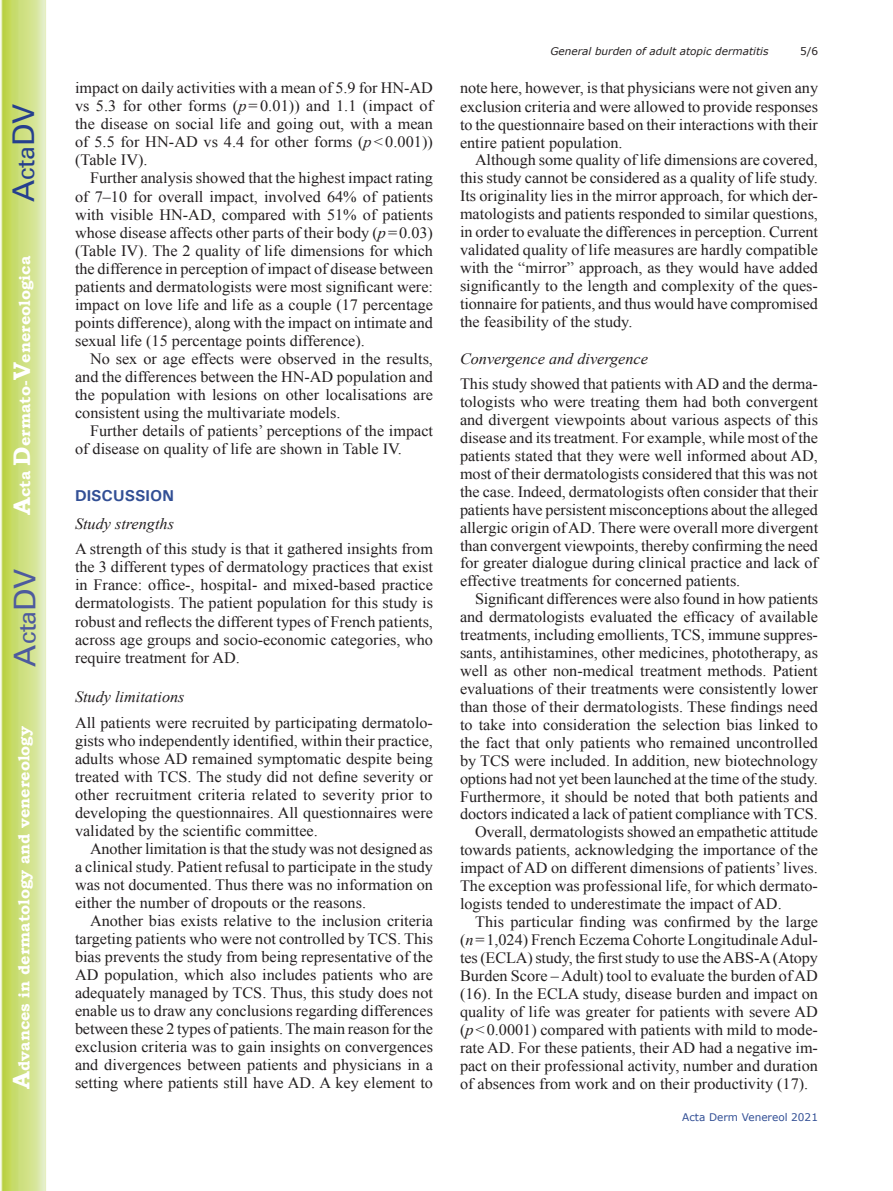
<style>
.page{position:relative;width:893px;height:1191px;background:#fff}
.page>*{position:absolute;margin:0;border:0;box-sizing:border-box;transform-origin:0 0}
.t1{font:30px "Univers";color:#4d5a9e}
.t2{font:30px "Univers";color:#253f8e}
.t3{font:15.75px/18px "Times New Roman";color:#231f20;text-align:justify}
.t4{font:700 15.75px "Bookman Old Style";color:#fff}
.t5{font:italic 15.75px "Times New Roman";color:#231f20}
.t6{font:700 15.75px "Univers";color:#324f95}
.t7{font:italic 10.5px "Verdana";color:#231f20}
.t8{font:10.5px "Verdana";color:#324f95}
.t9{font:10.5px "Verdana";color:#231f20}
.s1{font-size:24px}
.s2{font-style:italic}
</style>
<div class="page">
<svg style="left:1px;top:0;width:45px;height:1191px;background:#cfe084"></svg>
<h1 class="t2" style="left:6px;top:202px;width:100px;rotate:-90deg">A<span class="s1">cta</span>DV</h1>
<p class="t4" style="left:15px;top:515px;width:260px;rotate:-90deg"><span class="s1">A</span>cta <span class="s1">D</span>ermato-<span class="s1">V</span>enereologica</p>
<h1 class="t1" style="left:7px;top:666px;width:100px;rotate:-90deg">A<span class="s1">cta</span>DV</h1>
<p class="t4" style="left:15px;top:1088px;width:364px;rotate:-90deg"><span class="s1">A</span>dvances in dermatology and venereology</p>
<p class="t3" style="left:75px;top:79px;width:360px">impact on daily activities with a mean of 5.9 for HN-AD vs 5.3 for other forms (<span class="s2">p</span>=0.01)) and 1.1 (impact of the disease on social life and going out, with a mean of 5.5 for HN-AD vs 4.4 for other forms (<span class="s2">p</span>&lt;0.001)) (Table IV).</p>
<p class="t3" style="left:75px;top:169px;width:360px;text-indent:15px">Further analysis showed that the highest impact rating of 7–10 for overall impact, involved 64% of patients with visible HN-AD, compared with 51% of patients whose disease affects other parts of their body (<span class="s2">p</span>=0.03) (Table IV). The 2 quality of life dimensions for which the difference in perception of impact of disease between patients and dermatologists were most significant were: impact on love life and life as a couple (17 percentage points difference), along with the impact on intimate and sexual life (15 percentage points difference).</p>
<p class="t3" style="left:75px;top:349px;width:359px;text-indent:15px">No sex or age effects were observed in the results, and the differences between the HN-AD population and the population with lesions on other localisations are consistent using the multivariate models.</p>
<p class="t3" style="left:75px;top:421px;width:360px;text-indent:15px">Further details of patients’ perceptions of the impact of disease on quality of life are shown in Table IV.</p>
<p class="t6" style="left:75px;top:485px;width:100px">DISCUSSION</p>
<p class="t5" style="left:75px;top:513px;width:100px">Study strengths</p>
<p class="t3" style="left:75px;top:540px;width:360px">A strength of this study is that it gathered insights from the 3 different types of dermatology practices that exist in France: office-, hospital- and mixed-based practice dermatologists. The patient population for this study is robust and reflects the different types of French patients, across age groups and socio-economic categories, who require treatment for AD.</p>
<p class="t5" style="left:75px;top:686px;width:111px">Study limitations</p>
<p class="t3" style="left:75px;top:713px;width:359px">All patients were recruited by participating dermatolo&shy;gists who independently identified, within their practice, adults whose AD remained symptomatic despite being treated with TCS. The study did not define severity or other recruitment criteria related to severity prior to developing the questionnaires. All questionnaires were validated by the scientific committee.</p>
<p class="t3" style="left:75px;top:839px;width:360px;text-indent:15px">Another limitation is that the study was not designed as a clinical study. Patient refusal to participate in the study was not documented. Thus there was no information on either the number of dropouts or the reasons.</p>
<p class="t3" style="left:75px;top:911px;width:360px;text-indent:15px">Another bias exists relative to the inclusion criteria targeting patients who were not controlled by TCS. This bias prevents the study from being representative of the AD population, which also includes patients who are adequately managed by TCS. Thus, this study does not enable us to draw any conclusions regarding differences between these 2 types of patients. The main reason for the exclusion criteria was to gain insights on convergences and divergences between patients and physicians in a setting where patients still have AD. A key element to</p>
<p class="t7" style="left:550px;top:44px;width:220px">General burden of adult atopic dermatitis</p>
<p class="t9" style="left:800px;top:44px;width:20px">5/6</p>
<p class="t3" style="left:460px;top:79px;width:360px">note here, however, is that physicians were not given any exclusion criteria and were allowed to provide responses to the questionnaire based on their interactions with their entire patient population.</p>
<p class="t3" style="left:460px;top:151px;width:360px;text-indent:15px">Although some quality of life dimensions are covered, this study cannot be considered as a quality of life study.<br>Its originality lies in the mirror approach, for which der&shy;matologists and patients responded to similar questions, in order to evaluate the differences in perception. Current validated quality of life measures are hardly compatible with the “mirror” approach, as they would have added significantly to the length and complexity of the ques&shy;tionnaire for patients, and thus would have compromised the feasibility of the study.</p>
<p class="t5" style="left:460px;top:347px;width:190px">Convergence and divergence</p>
<p class="t3" style="left:460px;top:375px;width:360px">This study showed that patients with AD and the derma&shy;tologists who were treating them had both convergent and divergent viewpoints about various aspects of this disease and its treatment. For example, while most of the patients stated that they were well informed about AD, most of their dermatologists considered that this was not the case. Indeed, dermatologists often consider that their patients have persistent misconceptions about the alleged allergic origin of AD. There were overall more divergent than convergent viewpoints, thereby confirming the need for greater dialogue during clinical practice and lack of effective treatments for concerned patients.</p>
<p class="t3" style="left:475px;top:590px;width:345px">Significant differences were also found in how patients</p>
<p class="t3" style="left:460px;top:607px;width:360px">and dermatologists evaluated the efficacy of available</p>
<p class="t3" style="left:460px;top:625px;width:359px">treatments, including emollients, TCS, immune suppres-</p>
<p class="t3" style="left:460px;top:643px;width:360px">sants, antihistamines, other medicines, phototherapy, as</p>
<p class="t3" style="left:460px;top:661px;width:359px">well as other non-medical treatment methods. Patient</p>
<p class="t3" style="left:460px;top:679px;width:360px">evaluations of their treatments were consistently lower</p>
<p class="t3" style="left:460px;top:697px;width:359px">than those of their dermatologists. These findings need</p>
<p class="t3" style="left:460px;top:715px;width:359px">to take into consideration the selection bias linked to</p>
<p class="t3" style="left:460px;top:733px;width:360px">the fact that only patients who remained uncontrolled</p>
<p class="t3" style="left:460px;top:751px;width:359px">by TCS were included. In addition, new biotechnology</p>
<p class="t3" style="left:460px;top:769px;width:359px">options had not yet been launched at the time of the study.</p>
<p class="t3" style="left:460px;top:787px;width:360px">Furthermore, it should be noted that both patients and</p>
<p class="t3" style="left:460px;top:805px;width:359px">doctors indicated a lack of patient compliance with TCS.</p>
<p class="t3" style="left:475px;top:823px;width:345px">Overall, dermatologists showed an empathetic attitude</p>
<p class="t3" style="left:460px;top:841px;width:360px">towards patients, acknowledging the importance of the</p>
<p class="t3" style="left:460px;top:858px;width:359px">impact of AD on different dimensions of patients’ lives.</p>
<p class="t3" style="left:460px;top:876px;width:359px">The exception was professional life, for which dermato-</p>
<p class="t3" style="left:460px;top:894px;width:323px">logists tended to underestimate the impact of AD.</p>
<p class="t3" style="left:475px;top:912px;width:345px">This particular finding was confirmed by the large</p>
<p class="t3" style="left:460px;top:930px;width:359px">(<span class="s2">n</span>=1,024) French Eczema Cohorte Longitudinale Adul-</p>
<p class="t3" style="left:460px;top:948px;width:359px">tes (ECLA) study, the first study to use the ABS-A (Atopy</p>
<p class="t3" style="left:460px;top:966px;width:359px">Burden Score – Adult) tool to evaluate the burden of AD</p>
<p class="t3" style="left:460px;top:984px;width:359px">(16). In the ECLA study, disease burden and impact on</p>
<p class="t3" style="left:460px;top:1002px;width:359px">quality of life was greater for patients with severe AD</p>
<p class="t3" style="left:460px;top:1020px;width:359px">(<span class="s2">p</span>&lt;0.0001) compared with patients with mild to mode-</p>
<p class="t3" style="left:460px;top:1038px;width:359px">rate AD. For these patients, their AD had a negative im-</p>
<p class="t3" style="left:460px;top:1056px;width:360px">pact on their professional activity, number and duration</p>
<p class="t3" style="left:460px;top:1074px;width:350px">of absences from work and on their productivity (17).</p>
<p class="t8" style="left:682px;top:1110px;width:137px">Acta Derm Venereol 2021</p>
</div>
